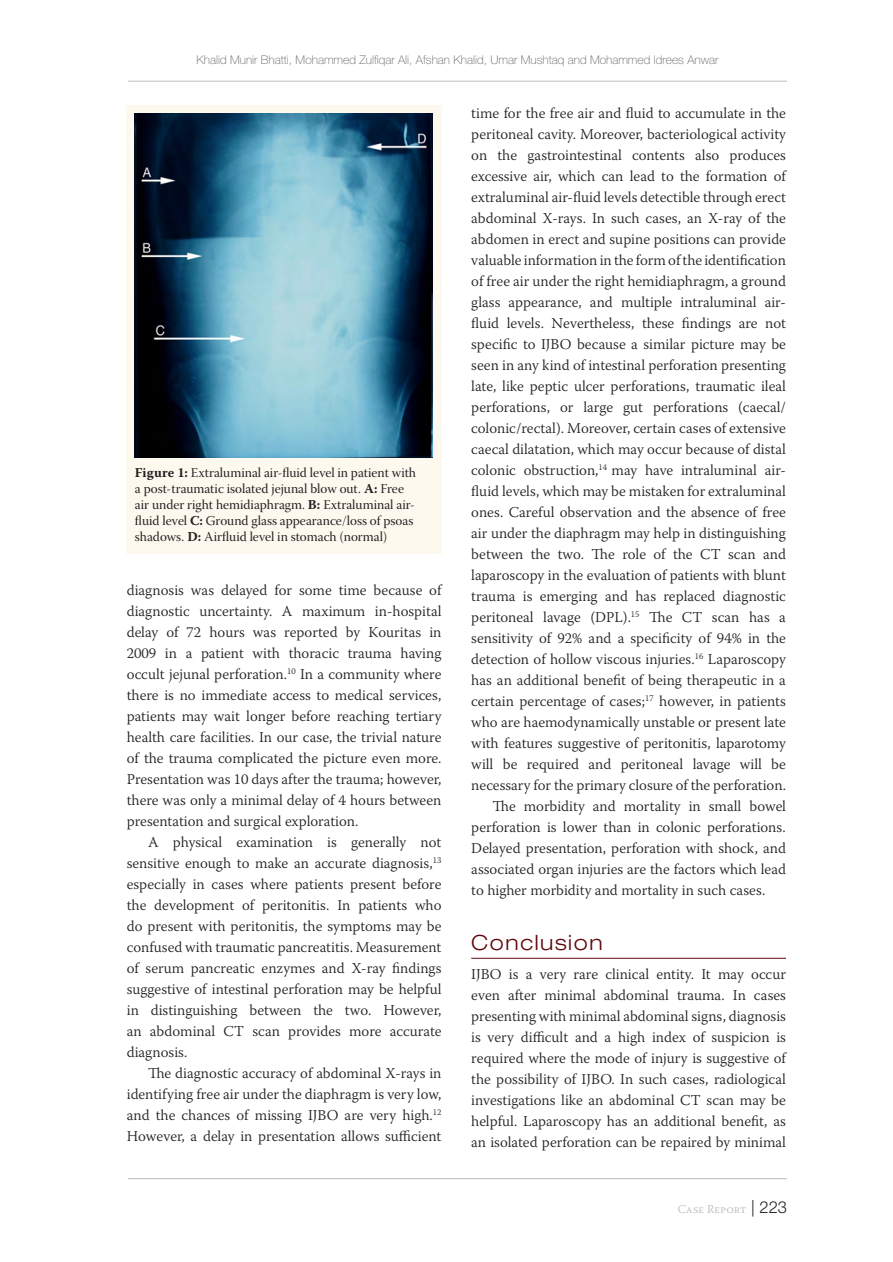
<style>
.page{position:relative;width:893px;height:1262px;background:#fff}
.page>*{position:absolute;margin:0;border:0;box-sizing:border-box;transform-origin:0 0}
.Heading1{font:300 expanded 21px "Helvetica Neue LT Pro";letter-spacing:.075em;color:#60080e}
.Text_Para_2{font:300 15px/21px "Warnock Pro";color:#231f20;text-align:justify}
.Text_Para_1{font:300 15px/21px "Warnock Pro";color:#231f20;text-align:justify}
.Figures{font:13.5px/15.8px "Warnock Pro Subh";color:#231f20}
.t1{font:100 12px "Helvetica Neue LT Pro";color:#636366}
.Footer_Right{font:300 12px "Warnock Pro";color:#bcbdc0}
.s1{font-family:"Warnock Pro";font-weight:700}
.s2{font-family:"Helvetica Neue LT Pro";font-size:16.5px;color:#231f20}
</style>
<div class="page">
<hr style="left:128px;top:81px;width:659px;height:1px;background:#bcbdc0">
<hr style="left:128px;top:1178px;width:659px;height:1px;background:#bcbdc0">
<hr style="left:471px;top:958px;width:315px;height:1px;background:#60080e">
<div style="left:126px;top:105px;width:315px;height:449px;background:#fef9ef"></div>
<img style="left:135px;top:113px;width:298px;height:345px">
<p class="t1" style="left:196px;top:53px;width:523px">Khalid Munir Bhatti, Mohammed Zulfiqar Ali, Afshan Khalid, Umar Mushtaq and Mohammed Idrees Anwar</p>
<p class="Figures" style="left:135px;top:467px;width:283px"><span class="s1">Figure 1:</span> Extraluminal air-fluid level in patient with a post-traumatic isolated jejunal blow out. <span class="s1">A:</span> Free air under right hemidiaphragm. <span class="s1">B:</span> Extraluminal air&shy;fluid level <span class="s1">C:</span> Ground glass appearance/loss of psoas shadows. <span class="s1">D:</span> Airfluid level in stomach (normal)</p>
<p class="Text_Para_2" style="left:127px;top:579px;width:316px">diagnosis was delayed for some time because of diagnostic uncertainty. A maximum in-hospital delay of 72 hours was reported by Kouritas in 2009 in a patient with thoracic trauma having occult jejunal perforation.<sup>10</sup> In a community where there is no immediate access to medical services, patients may wait longer before reaching tertiary health care facilities. In our case, the trivial nature of the trauma complicated the picture even more.<br>Presentation was 10 days after the trauma; however, there was only a minimal delay of 4 hours between presentation and surgical exploration.</p>
<p class="Text_Para_2" style="left:127px;top:831px;width:316px;text-indent:21px">A physical examination is generally not sensitive enough to make an accurate diagnosis,<sup>13 </sup>especially in cases where patients present before the development of peritonitis. In patients who do present with peritonitis, the symptoms may be confused with traumatic pancreatitis. Measurement of serum pancreatic enzymes and X-ray findings suggestive of intestinal perforation may be helpful in distinguishing between the two. However, an abdominal CT scan provides more accurate diagnosis.</p>
<p class="Text_Para_2" style="left:127px;top:1062px;width:316px;text-indent:21px">The diagnostic accuracy of abdominal X-rays in identifying free air under the diaphragm is very low, and the chances of missing IJBO are very high.<sup>12<br></sup>However, a delay in presentation allows sufficient</p>
<p class="Text_Para_2" style="left:471px;top:102px;width:316px">time for the free air and fluid to accumulate in the peritoneal cavity. Moreover, bacteriological activity on the gastrointestinal contents also produces excessive air, which can lead to the formation of extraluminal air-fluid levels detectible through erect abdominal X-rays. In such cases, an X-ray of the abdomen in erect and supine positions can provide valuable information in the form of the identification of free air under the right hemidiaphragm, a ground glass appearance, and multiple intraluminal air&shy;fluid levels. Nevertheless, these findings are not specific to IJBO because a similar picture may be seen in any kind of intestinal perforation presenting late, like peptic ulcer perforations, traumatic ileal perforations, or large gut perforations (caecal/ colonic/rectal). Moreover, certain cases of extensive caecal dilatation, which may occur because of distal colonic obstruction,<sup>14</sup> may have intraluminal air&shy;fluid levels, which may be mistaken for extraluminal ones. Careful observation and the absence of free air under the diaphragm may help in distinguishing between the two. The role of the CT scan and laparoscopy in the evaluation of patients with blunt trauma is emerging and has replaced diagnostic peritoneal lavage (DPL).<sup>15</sup> The CT scan has a sensitivity of 92% and a specificity of 94% in the detection of hollow viscous injuries.<sup>16</sup> Laparoscopy has an additional benefit of being therapeutic in a certain percentage of cases;<sup>17</sup> however, in patients who are haemodynamically unstable or present late with features suggestive of peritonitis, laparotomy will be required and peritoneal lavage will be necessary for the primary closure of the perforation.</p>
<p class="Text_Para_2" style="left:471px;top:795px;width:316px;text-indent:21px">The morbidity and mortality in small bowel perforation is lower than in colonic perforations.<br>Delayed presentation, perforation with shock, and associated organ injuries are the factors which lead to higher morbidity and mortality in such cases.</p>
<p class="Heading1" style="left:471px;top:930px;width:133px">Conclusion</p>
<p class="Text_Para_1" style="left:471px;top:963px;width:316px">IJBO is a very rare clinical entity. It may occur even after minimal abdominal trauma. In cases presenting with minimal abdominal signs, diagnosis is very difficult and a high index of suspicion is required where the mode of injury is suggestive of the possibility of IJBO. In such cases, radiological investigations like an abdominal CT scan may be helpful. Laparoscopy has an additional benefit, as an isolated perforation can be repaired by minimal</p>
<p class="Footer_Right" style="left:678px;top:1202px;width:111px">Case Report <span class="s2">| 223</span></p>
</div>
